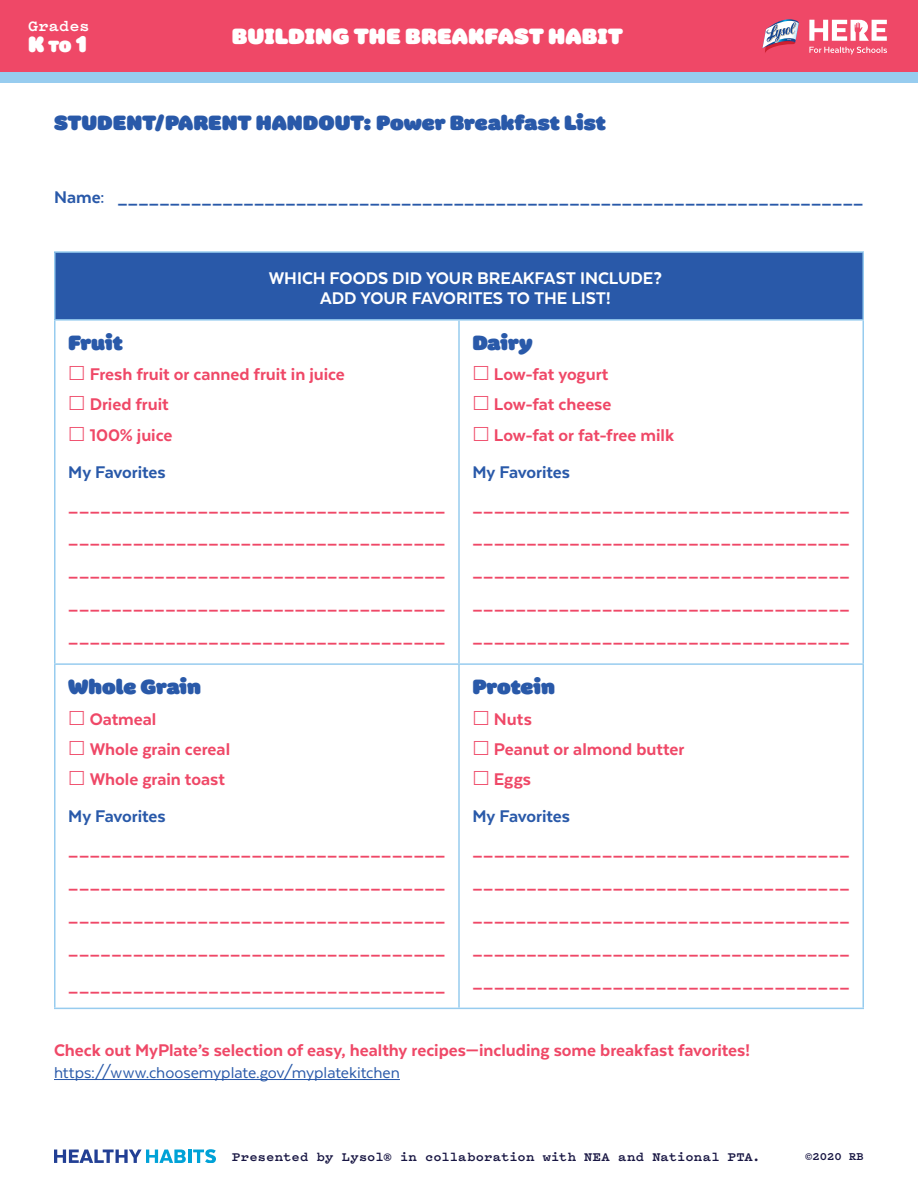
<style>
.page{position:relative;width:918px;height:1188px;background:#fff}
.page>*{position:absolute;margin:0;border:0;box-sizing:border-box;transform-origin:0 0}
.t1{font:22.5px "Colette Ultra Jumbo";letter-spacing:.005em;color:#fff}
.t2{font:21px "Colette Ultra Jumbo";color:#2959a9}
.t3{font:800 19.5px/33px "Texta";color:#ef4867}
.t4{font:800 19.5px "Texta";letter-spacing:-.005em;color:#2959a9}
.t5{font:800 19.5px/19.5px "Texta";color:#fff;text-align:center}
.t6{font:18px "Texta";letter-spacing:-.005em;color:#2959a9}
.t7{font:700 16.5px "Pitch";letter-spacing:.015em;color:#fff}
.t8{font:700 13.5px "Pitch";letter-spacing:.015em;color:#181643}
.t9{font:700 12px "Pitch";color:#181643}
.s1{font-size:16.5px}
</style>
<div class="page">
<div style="left:0;top:0;width:918px;height:74px;background:#ef4867"></div>
<svg style="left:809px;top:20px;width:78px;height:21px"></svg>
<svg style="left:809px;top:47px;width:78px;height:7px"></svg>
<svg style="left:762px;top:19px;width:37px;height:34px"></svg>
<div style="left:0;top:72px;width:918px;height:11px;background:#97ccef"></div>
<div style="left:55px;top:252px;width:808px;height:68px;background:#2959a9"></div>
<hr style="left:54px;top:251px;width:405px;height:2px;background:#97ccef">
<hr style="left:54px;top:253px;width:2px;height:66px;background:#97ccef">
<hr style="left:459px;top:251px;width:405px;height:2px;background:#97ccef">
<hr style="left:862px;top:253px;width:2px;height:66px;background:#97ccef">
<hr style="left:54px;top:321px;width:2px;height:342px;background:#97ccef">
<hr style="left:458px;top:321px;width:2px;height:342px;background:#97ccef">
<hr style="left:862px;top:321px;width:2px;height:342px;background:#97ccef">
<hr style="left:54px;top:665px;width:2px;height:343px;background:#97ccef">
<hr style="left:458px;top:665px;width:2px;height:343px;background:#97ccef">
<hr style="left:862px;top:665px;width:2px;height:343px;background:#97ccef">
<hr style="left:54px;top:319px;width:405px;height:2px;background:#97ccef">
<hr style="left:459px;top:319px;width:405px;height:2px;background:#97ccef">
<hr style="left:54px;top:663px;width:405px;height:2px;background:#97ccef">
<hr style="left:459px;top:663px;width:405px;height:2px;background:#97ccef">
<hr style="left:54px;top:1008px;width:405px;height:1px;background:#97ccef">
<hr style="left:459px;top:1008px;width:405px;height:1px;background:#97ccef">
<hr style="left:54px;top:1079px;width:346px;height:1px;background:#2959a9">
<svg style="left:54px;top:1149px;width:162px;height:14px"></svg>
<p class="t7" style="left:28px;top:15px;width:63px">Grades</p>
<p class="t1" style="left:28px;top:27px;width:60px">K <span class="s1">TO</span> 1</p>
<p class="t1" style="left:232px;top:19px;width:392px">BUILDING THE BREAKFAST HABIT</p>
<p class="t2" style="left:54px;top:106px;width:553px">STUDENT/PARENT HANDOUT: Power Breakfast List</p>
<p class="t4" style="left:54px;top:187px;width:811px">Name: _______________________________________________________________________</p>
<p class="t5" style="left:269px;top:268px;width:395px">WHICH FOODS DID YOUR BREAKFAST INCLUDE?<br>ADD YOUR FAVORITES TO THE LIST!</p>
<p class="t2" style="left:68px;top:327px;width:56px">Fruit</p>
<p class="t3" style="left:90px;top:359px;width:257px;line-height:30.2px">Fresh fruit or canned fruit in juice<br>Dried fruit<br>100% juice</p>
<p class="t4" style="left:68px;top:462px;width:99px">My Favorites</p>
<p class="t3" style="left:68px;top:488px;width:379px;text-align:justify">___________________________________ ___________________________________ ___________________________________ ___________________________________ ___________________________________</p>
<p class="t2" style="left:68px;top:671px;width:134px">Whole Grain</p>
<p class="t3" style="left:90px;top:703px;width:142px;line-height:30.2px">Oatmeal<br>Whole grain cereal<br>Whole grain toast</p>
<p class="t4" style="left:68px;top:806px;width:99px">My Favorites</p>
<p class="t3" style="left:68px;top:832px;width:379px;text-align:justify">___________________________________ ___________________________________ ___________________________________ ___________________________________</p>
<p class="t3" style="left:68px;top:968px;width:379px">___________________________________</p>
<p class="t2" style="left:472px;top:327px;width:62px">Dairy</p>
<p class="t3" style="left:494px;top:359px;width:182px;line-height:30.2px">Low-fat yogurt<br>Low-fat cheese<br>Low-fat or fat-free milk</p>
<p class="t4" style="left:472px;top:462px;width:99px">My Favorites</p>
<p class="t3" style="left:472px;top:488px;width:379px;text-align:justify">___________________________________ ___________________________________ ___________________________________ ___________________________________ ___________________________________</p>
<p class="t2" style="left:472px;top:671px;width:84px">Protein</p>
<p class="t3" style="left:494px;top:703px;width:192px;line-height:30.2px">Nuts<br>Peanut or almond butter<br>Eggs</p>
<p class="t4" style="left:472px;top:806px;width:99px">My Favorites</p>
<p class="t3" style="left:472px;top:832px;width:379px;text-align:justify">___________________________________ ___________________________________ ___________________________________ ___________________________________ ___________________________________</p>
<p class="t3" style="left:54px;top:1033px;width:697px">Check out MyPlate’s selection of easy, healthy recipes—including some breakfast favorites!</p>
<p class="t6" style="left:54px;top:1063px;width:347px">https://www.choosemyplate.gov/myplatekitchen</p>
<p class="t8" style="left:232px;top:1147px;width:530px">Presented by Lysol® in collaboration with NEA and National PTA.</p>
<p class="t9" style="left:805px;top:1148px;width:60px">©2020 RB</p>
</div>
